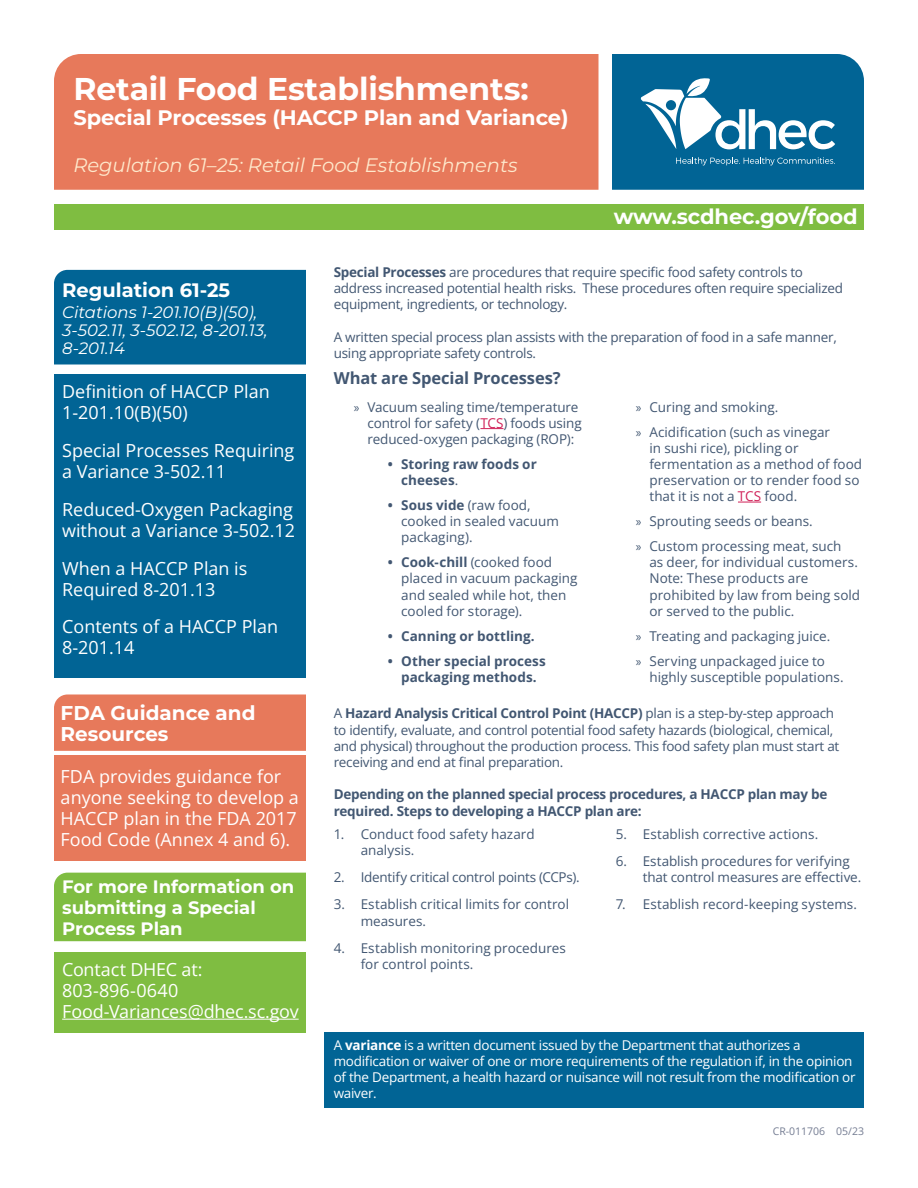
<style>
.page{position:relative;width:918px;height:1188px;background:#fff}
.page>*{position:absolute;margin:0;border:0;box-sizing:border-box;transform-origin:0 0}
.t1{font:700 31.5px "Montserrat";letter-spacing:-.005em;color:#fff}
.t2{font:700 21px "Montserrat";letter-spacing:-.005em;color:#fff}
.t3{font:700 19.95px/21px "Montserrat";color:#fff}
.t4{font:italic 19.5px "Montserrat";color:#fee9cc}
.t5{font:700 19.5px "Montserrat";color:#fff}
.t6{font:18px/21px "Open Sans";color:#fff}
.t7{font:700 18px/21px "Montserrat";color:#fff}
.t8{font:italic 16.5px/18px "Montserrat";color:#fff}
.t9{font:700 16.5px "Open Sans";letter-spacing:-.01em;color:#425772}
.t10{font:13.5px/16.2px "Open Sans";letter-spacing:-.005em;color:#425772}
.t11{font:13.5px/16.2px "Open Sans";letter-spacing:-.02em;color:#fff}
.t12{font:700 13.5px/16.2px "Open Sans";letter-spacing:-.02em;color:#425772}
.t13{font:700 13.5px/16.2px "Open Sans";color:#425772}
.t14{font:10.5px "Open Sans";color:#747c92}
.s1{font-weight:700}
.s2{font-family:"Myriad Pro"}
.s3{color:#d02158}
.s4{font-weight:400}
</style>
<div class="page">
<div style="left:54px;top:54px;width:544px;height:136px;background:#e7795b"></div>
<div style="left:54px;top:204px;width:810px;height:26px;background:#7fbd41"></div>
<svg style="left:480px;top:428px;width:24px;height:1px"></svg>
<svg style="left:738px;top:502px;width:23px;height:1px"></svg>
<div style="left:324px;top:1032px;width:540px;height:75px;background:#016495"></div>
<div style="left:54px;top:374px;width:252px;height:303px;background:#016495"></div>
<div style="left:54px;top:270px;width:252px;height:94px;background:#016495"></div>
<div style="left:54px;top:952px;width:252px;height:80px;background:#7fbd41"></div>
<div style="left:54px;top:873px;width:252px;height:68px;background:#7fbd41"></div>
<hr style="left:62px;top:1019px;width:237px;height:1px;background:#fff">
<div style="left:54px;top:694px;width:252px;height:57px;background:#e7795b"></div>
<div style="left:54px;top:755px;width:252px;height:106px;background:#e7795b"></div>
<svg style="left:612px;top:54px;width:252px;height:136px;background:#257aa4"></svg>
<h1 class="t1" style="left:73px;top:68px;width:457px">Retail Food Establishments:</h1>
<h2 class="t2" style="left:73px;top:104px;width:497px">Special Processes (HACCP Plan and Variance)</h2>
<h3 class="t4" style="left:73px;top:152px;width:446px">Regulation 61–25: Retail Food Establishments</h3>
<h2 class="t2" style="left:614px;top:203px;width:245px">www.scdhec.gov/food</h2>
<h3 class="t5" style="left:62px;top:277px;width:170px">Regulation 61-25</h3>
<p class="t8" style="left:62px;top:303px;width:207px">Citations 1-201.10(B)(50),<br>3-502.11, 3-502.12, 8-201.13,<br>8-201.14</p>
<h3 class="t6" style="left:62px;top:381px;width:209px">Definition of HACCP Plan<br>1-201.10(B)(50)</h3>
<h3 class="t6" style="left:62px;top:440px;width:234px">Special Processes Requiring a Variance 3-502.11</h3>
<h3 class="t6" style="left:62px;top:498px;width:234px">Reduced-Oxygen Packaging without a Variance 3-502.12</h3>
<h3 class="t6" style="left:62px;top:557px;width:187px">When a HACCP Plan is<br>Required 8-201.13</h3>
<h3 class="t6" style="left:62px;top:616px;width:217px">Contents of a HACCP Plan<br>8-201.14</h3>
<h3 class="t3" style="left:61px;top:702px;width:196px">FDA Guidance and<br>Resources</h3>
<h3 class="t6" style="left:61px;top:765px;width:240px">FDA provides guidance for anyone seeking to develop a<br>HACCP plan in the FDA 2017<br>Food Code (Annex 4 and 6).</h3>
<h3 class="t7" style="left:62px;top:876px;width:234px">For more Information on submitting a Special<br>Process Plan</h3>
<h3 class="t6" style="left:62px;top:959px;width:238px">Contact DHEC at:<br>803-896-0640<br>Food-Variances@dhec.sc.gov</h3>
<p class="t10" style="left:334px;top:264px;width:511px"><span class="s1">Special Processes</span> are procedures that require specific food safety controls to address increased potential health risks. These procedures often require specialized equipment, ingredients, or technology.</p>
<p class="t10" style="left:334px;top:328px;width:505px">A written special process plan assists with the preparation of food in a safe manner, using appropriate safety controls.</p>
<p class="t9" style="left:334px;top:367px;width:228px">What are Special Processes?</p>
<p class="t10" style="left:367px;top:398px;width:216px;text-indent:-14px"><span class="s2">»</span> Vacuum sealing time/temperature control for safety (<span class="s3">TCS</span>) foods using reduced-oxygen packaging (ROP):</p>
<p class="t13" style="left:401px;top:456px;width:137px;text-indent:-14px">• Storing raw foods or cheeses<span class="s4">.</span></p>
<p class="t10" style="left:401px;top:497px;width:159px;text-indent:-14px"><span class="s1">• Sous vide</span> (raw food, cooked in sealed vacuum packaging).</p>
<p class="t10" style="left:401px;top:554px;width:178px;text-indent:-14px"><span class="s1">• Cook-chill</span> (cooked food placed in vacuum packaging and sealed while hot, then cooled for storage).</p>
<p class="t13" style="left:388px;top:627px;width:149px">• Canning or bottling.</p>
<p class="t13" style="left:388px;top:652px;width:160px;text-align:center">• Other special process packaging methods.</p>
<p class="t10" style="left:636px;top:394px;width:196px;line-height:24.9px"><span class="s2">»</span> Curing and smoking.<br><span class="s2">»</span> Acidification (such as vinegar</p>
<p class="t10" style="left:649px;top:439px;width:214px">in sushi rice), pickling or fermentation as a method of food preservation or to render food so that it is not a <span class="s3">TCS</span> food.</p>
<p class="t10" style="left:636px;top:509px;width:207px;line-height:24.9px"><span class="s2">»</span> Sprouting seeds or beans.<br><span class="s2">»</span> Custom processing meat, such</p>
<p class="t10" style="left:649px;top:554px;width:212px">as deer, for individual customers.<br>Note: These products are prohibited by law from being sold or served to the public.</p>
<p class="t10" style="left:636px;top:623px;width:196px;line-height:24.9px"><span class="s2">»</span> Treating and packaging juice. <span class="s2">»</span> Serving unpackaged juice to</p>
<p class="t10" style="left:649px;top:668px;width:196px">highly susceptible populations.</p>
<p class="t10" style="left:334px;top:705px;width:507px">A <span class="s1">Hazard Analysis Critical Control Point (HACCP)</span> plan is a step-by-step approach to identify, evaluate, and control potential food safety hazards (biological, chemical, and physical) throughout the production process. This food safety plan must start at receiving and end at final preparation.</p>
<p class="t12" style="left:334px;top:786px;width:495px">Depending on the planned special process procedures, a HACCP plan may be required. Steps to developing a HACCP plan are:</p>
<p class="t10" style="left:361px;top:825px;width:175px;text-indent:-27px">1. Conduct food safety hazard analysis.</p>
<p class="t10" style="left:334px;top:869px;width:247px">2. Identify critical control points (CCPs).</p>
<p class="t10" style="left:361px;top:896px;width:210px;text-indent:-27px">3. Establish critical limits for control measures.</p>
<p class="t10" style="left:361px;top:939px;width:207px;text-indent:-27px">4. Establish monitoring procedures for control points.</p>
<p class="t10" style="left:616px;top:825px;width:204px">5. Establish corrective actions.</p>
<p class="t10" style="left:643px;top:853px;width:220px;text-indent:-27px">6. Establish procedures for verifying that control measures are effective.</p>
<p class="t10" style="left:616px;top:896px;width:243px">7. Establish record-keeping systems.</p>
<p class="t11" style="left:334px;top:1036px;width:523px">A <span class="s1">variance</span> is a written document issued by the Department that authorizes a modification or waiver of one or more requirements of the regulation if, in the opinion of the Department, a health hazard or nuisance will not result from the modification or waiver.</p>
<p class="t14" style="left:773px;top:1124px;width:93px">CR-011706 05/23</p>
</div>
